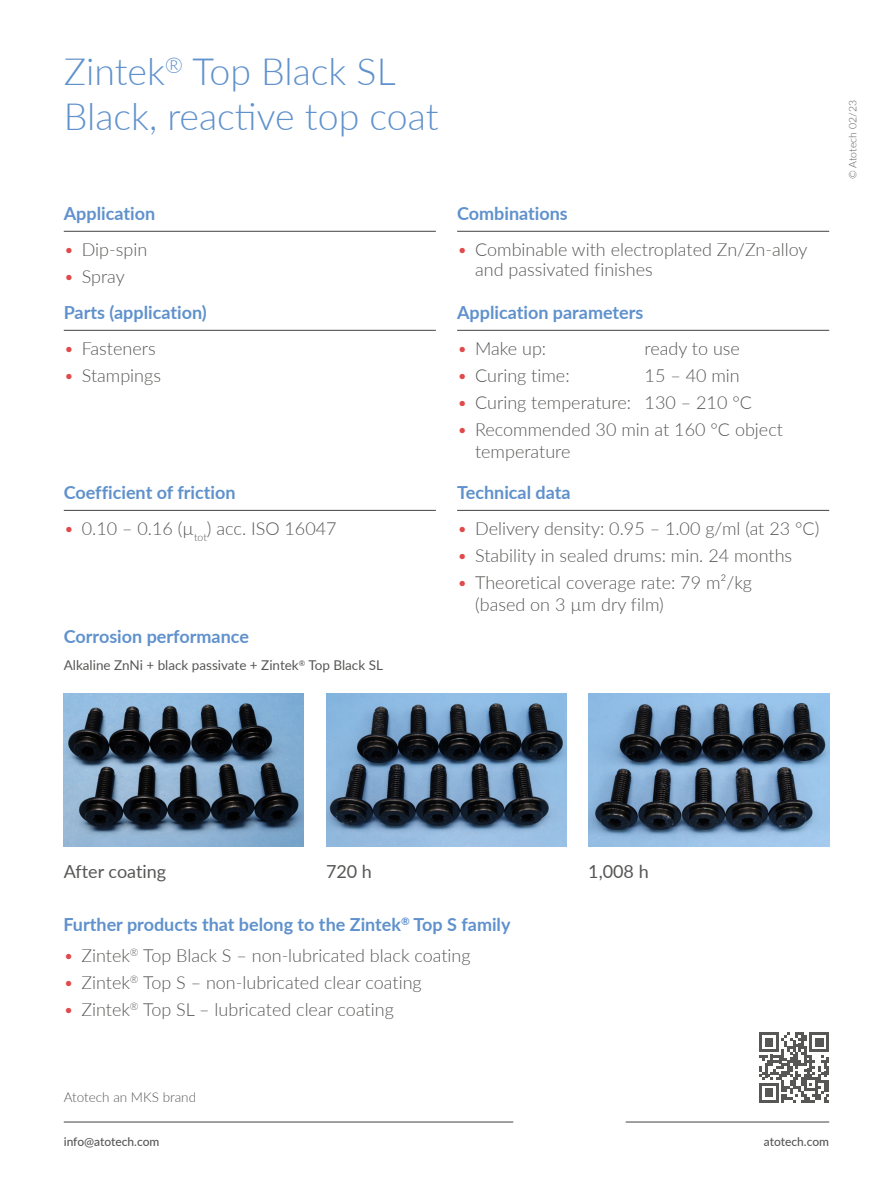
<style>
.page{position:relative;width:893px;height:1191px;background:#fff}
.page>*{position:absolute;margin:0;border:0;box-sizing:border-box;transform-origin:0 0}
.t1{font:300 37.5px/45px "Lato";color:#5f91cc}
.t2{font:300 18px/21.6px "Lato";color:#575756}
.t3{font:700 18px/36px "Lato";color:#5f91cc}
.t4{font:18px "Lato";color:#575756}
.t5{font:13.5px "Lato";color:#575756}
.t6{font:300 13.5px "Lato";color:#575756}
.t7{font:500 12px "Lato";letter-spacing:-.005em;color:#575756}
.t8{font:300 10.5px "Lato";color:#575756}
.s1{color:#e04a4b}
.s2{font-weight:300;color:#e04a4b}
.s3{font-weight:300;color:#575756}
</style>
<div class="page">
<hr style="left:457px;top:231px;width:372px;height:1px;background:#575756">
<hr style="left:457px;top:330px;width:372px;height:1px;background:#575756">
<hr style="left:457px;top:510px;width:372px;height:1px;background:#575756">
<hr style="left:64px;top:1121px;width:449px;height:1px;background:#575756">
<hr style="left:626px;top:1121px;width:203px;height:1px;background:#575756">
<svg style="left:759px;top:1032px;width:70px;height:70px"></svg>
<img style="left:326px;top:693px;width:240px;height:153px">
<img style="left:588px;top:693px;width:241px;height:153px">
<img style="left:64px;top:693px;width:240px;height:153px">
<hr style="left:64px;top:231px;width:372px;height:1px;background:#575756">
<hr style="left:64px;top:330px;width:372px;height:1px;background:#575756">
<hr style="left:64px;top:510px;width:372px;height:1px;background:#575756">
<h1 class="t1" style="left:64px;top:48px;width:376px">Zintek<sup>®</sup> Top Black SL<br>Black, reactive top coat</h1>
<p class="t3" style="left:64px;top:195px;width:93px">Application</p>
<p class="t2" style="left:64px;top:238px;width:85px"><span class="s1">•</span> Dip-spin</p>
<p class="t3" style="left:64px;top:258px;width:144px"><span class="s2">•</span> <span class="s3">Spray<br></span>Parts (application)</p>
<p class="t2" style="left:64px;top:337px;width:93px"><span class="s1">•</span> Fasteners</p>
<p class="t2" style="left:64px;top:364px;width:99px"><span class="s1">•</span> Stampings</p>
<p class="t3" style="left:64px;top:474px;width:173px">Coefficient of friction</p>
<p class="t2" style="left:64px;top:517px;width:274px"><span class="s1">•</span> 0.10 – 0.16 (µ<sub>tot</sub>) acc. ISO 16047</p>
<p class="t3" style="left:64px;top:618px;width:187px">Corrosion performance</p>
<p class="t5" style="left:64px;top:655px;width:321px">Alkaline ZnNi + black passivate + Zintek<sup>®</sup> Top Black SL</p>
<p class="t3" style="left:457px;top:195px;width:112px">Combinations</p>
<p class="t2" style="left:475px;top:239px;width:334px;line-height:19.5px;text-indent:-18px"><span class="s1">•</span> Combinable with electroplated Zn/Zn-alloy and passivated finishes</p>
<p class="t3" style="left:457px;top:294px;width:188px">Application parameters</p>
<p class="t2" style="left:457px;top:337px;width:91px"><span class="s1">•</span> Make up:</p>
<p class="t2" style="left:645px;top:337px;width:97px">ready to use</p>
<p class="t2" style="left:457px;top:364px;width:114px"><span class="s1">•</span> Curing time:</p>
<p class="t2" style="left:645px;top:364px;width:97px">15 – 40 min</p>
<p class="t2" style="left:457px;top:391px;width:296px"><span class="s1">•</span> Curing temperature: 130 – 210 °C</p>
<p class="t2" style="left:475px;top:418px;width:309px;text-indent:-18px"><span class="s1">•</span> Recommended 30 min at 160 °C object temperature</p>
<p class="t3" style="left:457px;top:474px;width:115px">Technical data</p>
<p class="t2" style="left:457px;top:517px;width:364px"><span class="s1">•</span> Delivery density: 0.95 – 1.00 g/ml (at 23 °C)</p>
<p class="t2" style="left:457px;top:544px;width:337px"><span class="s1">•</span> Stability in sealed drums: min. 24 months</p>
<p class="t2" style="left:475px;top:571px;width:278px;text-indent:-18px"><span class="s1">•</span> Theoretical coverage rate: 79 m²/kg (based on 3 µm dry film)</p>
<p class="t8" style="left:845px;top:179px;width:80px;rotate:-90deg">© Atotech 02/23</p>
<p class="t4" style="left:64px;top:858px;width:104px">After coating</p>
<p class="t4" style="left:326px;top:858px;width:47px">720 h</p>
<p class="t4" style="left:588px;top:858px;width:62px">1,008 h</p>
<p class="t3" style="left:63px;top:906px;width:449px">Further products that belong to the Zintek<sup>®</sup> Top S family</p>
<p class="t2" style="left:63px;top:944px;width:409px"><span class="s1">•</span> Zintek<sup>®</sup> Top Black S – non-lubricated black coating</p>
<p class="t2" style="left:63px;top:971px;width:360px"><span class="s1">•</span> Zintek<sup>®</sup> Top S – non-lubricated clear coating</p>
<p class="t2" style="left:63px;top:998px;width:332px"><span class="s1">•</span> Zintek<sup>®</sup> Top SL – lubricated clear coating</p>
<p class="t6" style="left:64px;top:1088px;width:134px">Atotech an MKS brand</p>
<p class="t7" style="left:64px;top:1133px;width:97px">info@atotech.com</p>
<p class="t7" style="left:764px;top:1133px;width:67px">atotech.com</p>
</div>
